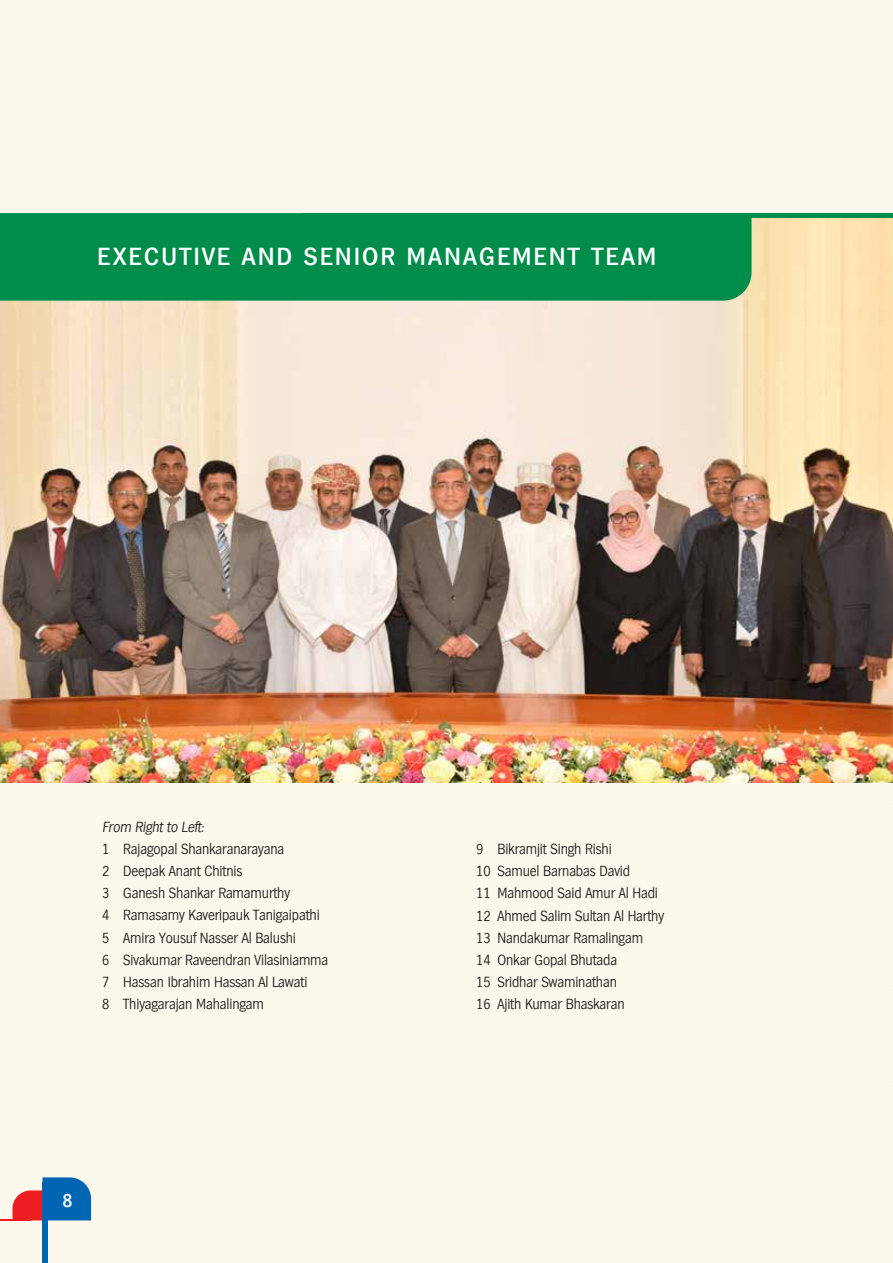
<style>
.page{position:relative;width:893px;height:1263px;background:#fdf8ec}
.page>*{position:absolute;margin:0;border:0;box-sizing:border-box;transform-origin:0 0}
.t1{font:500 24px "Hamburg";letter-spacing:.1em;color:#fff}
.t2{font:500 18px "Hamburg";color:#fff}
.t3{font:300 14.25px/22.2px "Hamburg";letter-spacing:-.01em;color:#231f20;scale:.95 1}
</style>
<div class="page">
<img style="left:0;top:217px;width:893px;height:565px">
<div style="left:0;top:213px;width:751px;height:88px;background:#008d4c"></div>
<hr style="left:303px;top:213px;width:590px;height:4px;background:#008d4c">
<svg style="left:13px;top:1177px;width:78px;height:43px"></svg>
<hr style="left:0;top:1218px;width:31px;height:2px;background:#ed1d24">
<div style="left:43px;top:1182px;width:5px;height:81px;background:#0066b3"></div>
<h1 class="t1" style="left:97px;top:242px;width:560px">EXECUTIVE AND SENIOR MANAGEMENT TEAM</h1>
<p class="t3" style="left:102px;top:816px;width:240px">From Right to Left:<br>1 Rajagopal Shankaranarayana<br>2 Deepak Anant Chitnis<br>3 Ganesh Shankar Ramamurthy<br>4 Ramasamy Kaveripauk Tanigaipathi<br>5 Amira Yousuf Nasser Al Balushi<br>6 Sivakumar Raveendran Vilasiniamma<br>7 Hassan Ibrahim Hassan Al Lawati<br>8 Thiyagarajan Mahalingam</p>
<p class="t2" style="left:62px;top:1189px;width:12px">8</p>
<p class="t3" style="left:476px;top:838px;width:199px">9 Bikramjit Singh Rishi<br>10 Samuel Barnabas David<br>11 Mahmood Said Amur Al Hadi<br>12 Ahmed Salim Sultan Al Harthy<br>13 Nandakumar Ramalingam<br>14 Onkar Gopal Bhutada<br>15 Sridhar Swaminathan<br>16 Ajith Kumar Bhaskaran</p>
</div>
